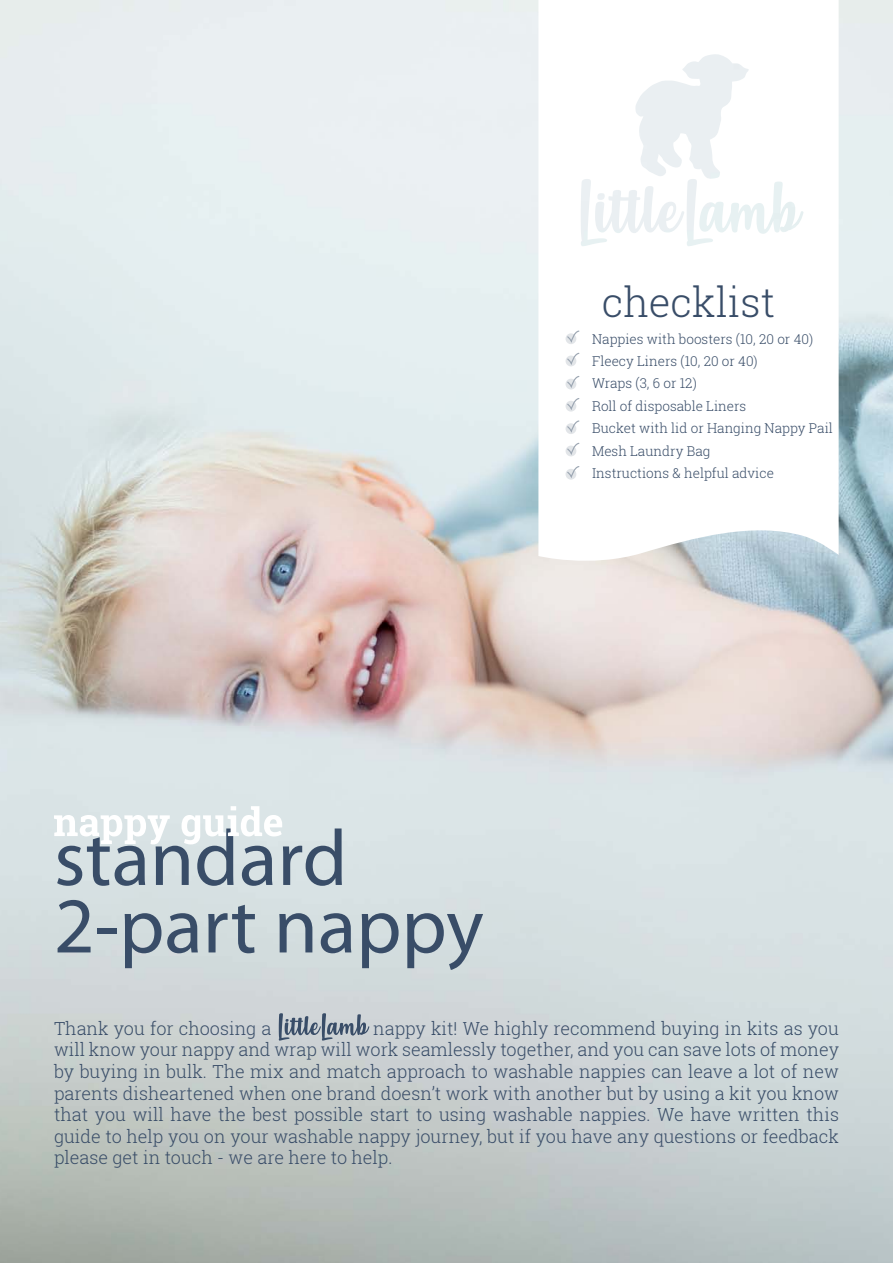
<style>
.page{position:relative;width:893px;height:1263px;background:#fff}
.page>*{position:absolute;margin:0;border:0;box-sizing:border-box;transform-origin:0 0}
.t1{font:79.5px/67.5px "Myriad Pro";color:#394d68}
.t2{font:300 40.5px "Roboto Slab";color:#394d68}
.t3{font:300 18px/21.6px "Roboto Slab";color:#394d68;text-align:justify}
.t4{font:300 13.5px/22.5px "Roboto Slab";color:#394d68}
</style>
<div class="page">
<img style="left:0;top:0;width:893px;height:1263px">
<svg style="left:538px;top:0;width:301px;height:568px"></svg>
<svg style="left:54px;top:806px;width:228px;height:38px"></svg>
<svg style="left:279px;top:1013px;width:90px;height:27px;background:#9ba5b0"></svg>
<svg style="left:566px;top:330px;width:14px;height:16px"></svg>
<svg style="left:565px;top:333px;width:11px;height:11px"></svg>
<svg style="left:566px;top:352px;width:14px;height:16px"></svg>
<svg style="left:565px;top:356px;width:11px;height:10px"></svg>
<svg style="left:566px;top:375px;width:14px;height:16px"></svg>
<svg style="left:565px;top:379px;width:11px;height:10px"></svg>
<svg style="left:566px;top:397px;width:14px;height:16px"></svg>
<svg style="left:565px;top:401px;width:11px;height:11px"></svg>
<svg style="left:566px;top:420px;width:14px;height:16px"></svg>
<svg style="left:565px;top:423px;width:11px;height:11px"></svg>
<svg style="left:566px;top:442px;width:14px;height:16px"></svg>
<svg style="left:565px;top:446px;width:11px;height:10px"></svg>
<svg style="left:566px;top:465px;width:14px;height:16px"></svg>
<svg style="left:565px;top:469px;width:11px;height:11px"></svg>
<h2 class="t2" style="left:602px;top:275px;width:175px">checklist</h2>
<p class="t4" style="left:592px;top:327px;width:242px">Nappies with boosters (10, 20 or 40)<br>Fleecy Liners (10, 20 or 40)<br>Wraps (3, 6 or 12)<br>Roll of disposable Liners<br>Bucket with lid or Hanging Nappy Pail<br>Mesh Laundry Bag<br>Instructions &amp; helpful advice</p>
<h1 class="t1" style="left:54px;top:823px;width:431px">standard<br>2-part nappy</h1>
<p class="t3" style="left:54px;top:1017px;width:219px">Thank you for choosing a</p>
<p class="t3" style="left:54px;top:1017px;width:786px;text-indent:319px">nappy kit! We highly recommend buying in kits as you will know your nappy and wrap will work seamlessly together, and you can save lots of money by buying in bulk. The mix and match approach to washable nappies can leave a lot of new parents disheartened when one brand doesn’t work with another but by using a kit you know that you will have the best possible start to using washable nappies. We have written this guide to help you on your washable nappy journey, but if you have any questions or feedback please get in touch - we are here to help.</p>
</div>
